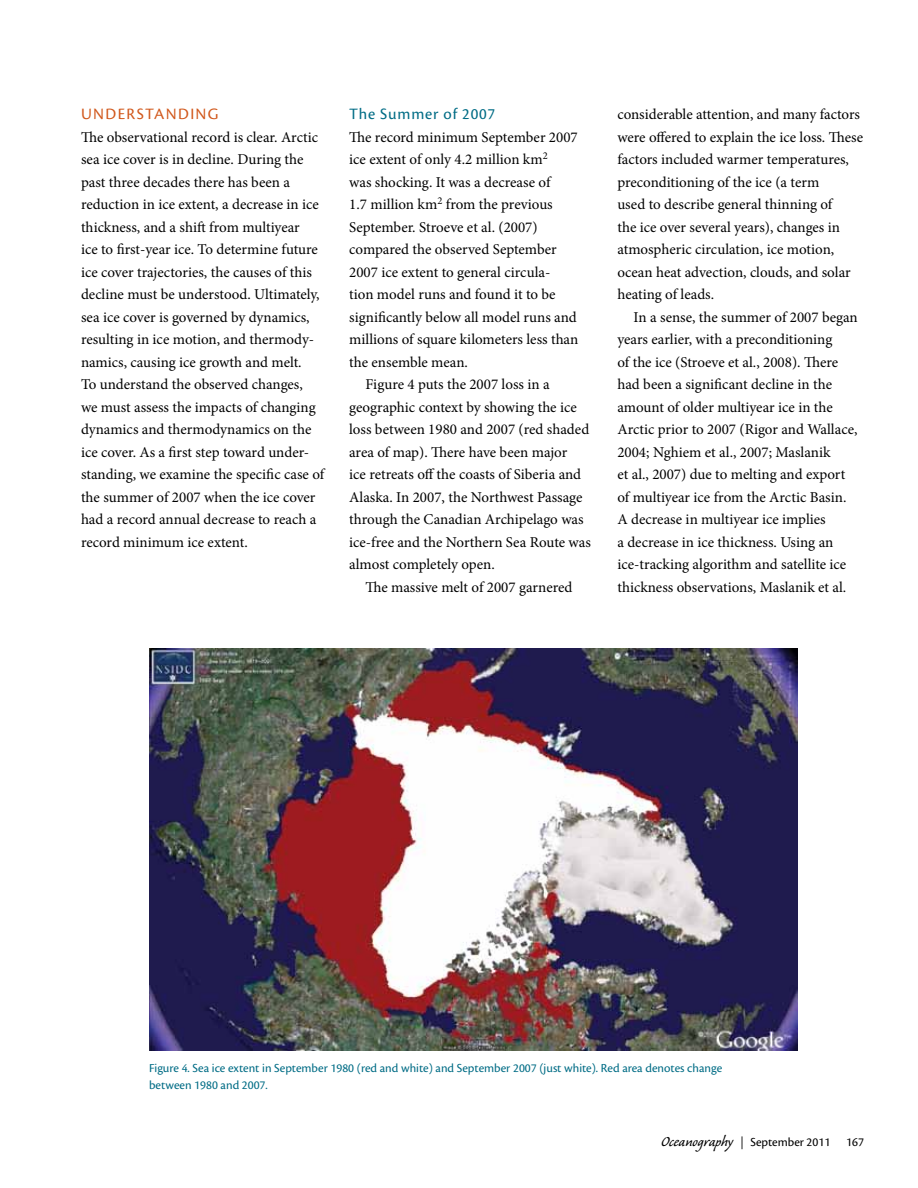
<style>
.page{position:relative;width:918px;height:1188px;background:#fff}
.page>*{position:absolute;margin:0;border:0;box-sizing:border-box;transform-origin:0 0}
.t1{font:16.5px "Cronos Pro";letter-spacing:.05em;color:#006c85}
.t2{font:16.5px "Cronos Pro";letter-spacing:.085em;color:#d1581c}
.t3{font:15px/22.5px "Minion Pro";color:#000}
.t4{font:12.75px/16.5px "Cronos Pro";color:#006c85}
.t5{font:12.75px "Cronos Pro";color:#000}
.s1{font-family:"Caliban";font-size:18px}
.s2{font-family:"Minion Pro"}
</style>
<div class="page">
<img style="left:149px;top:648px;width:648px;height:402px">
<p class="t2" style="left:81px;top:105px;width:137px">UNDERSTANDING</p>
<p class="t3" style="left:81px;top:126px;width:245px">The observational record is clear. Arctic sea ice cover is in decline. During the past three decades there has been a reduction in ice extent, a decrease in ice thickness, and a shift from multiyear<br>ice to first-year ice. To determine future ice cover trajectories, the causes of this decline must be understood. Ultimately, sea ice cover is governed by dynamics, resulting in ice motion, and thermody&shy;namics, causing ice growth and melt.<br>To understand the observed changes,<br>we must assess the impacts of changing dynamics and thermodynamics on the ice cover. As a first step toward under&shy;standing, we examine the specific case of the summer of 2007 when the ice cover had a record annual decrease to reach a record minimum ice extent.</p>
<p class="t1" style="left:349px;top:105px;width:148px">The Summer of 2007</p>
<p class="t3" style="left:349px;top:126px;width:230px">The record minimum September 2007</p>
<p class="t3" style="left:349px;top:148px;width:200px">ice extent of only 4.2 million km<sup>2</sup></p>
<p class="t3" style="left:349px;top:171px;width:203px">was shocking. It was a decrease of</p>
<p class="t3" style="left:349px;top:193px;width:205px">1.7 million km<sup>2</sup> from the previous</p>
<p class="t3" style="left:349px;top:216px;width:190px">September. Stroeve et al. (2007)</p>
<p class="t3" style="left:349px;top:238px;width:209px">compared the observed September</p>
<p class="t3" style="left:349px;top:261px;width:203px">2007 ice extent to general circula-</p>
<p class="t3" style="left:349px;top:283px;width:208px">tion model runs and found it to be</p>
<p class="t3" style="left:349px;top:306px;width:229px">significantly below all model runs and</p>
<p class="t3" style="left:349px;top:328px;width:231px">millions of square kilometers less than</p>
<p class="t3" style="left:349px;top:351px;width:120px">the ensemble mean.</p>
<p class="t3" style="left:365px;top:373px;width:186px">Figure 4 puts the 2007 loss in a</p>
<p class="t3" style="left:349px;top:396px;width:229px">geographic context by showing the ice</p>
<p class="t3" style="left:349px;top:418px;width:242px">loss between 1980 and 2007 (red shaded</p>
<p class="t3" style="left:349px;top:441px;width:220px">area of map). There have been major</p>
<p class="t3" style="left:349px;top:463px;width:234px">ice retreats off the coasts of Siberia and</p>
<p class="t3" style="left:349px;top:486px;width:235px">Alaska. In 2007, the Northwest Passage</p>
<p class="t3" style="left:349px;top:508px;width:236px">through the Canadian Archipelago was</p>
<p class="t3" style="left:349px;top:531px;width:243px">ice-free and the Northern Sea Route was</p>
<p class="t3" style="left:349px;top:553px;width:147px">almost completely open.</p>
<p class="t3" style="left:365px;top:576px;width:209px">The massive melt of 2007 garnered</p>
<p class="t3" style="left:617px;top:103px;width:247px">considerable attention, and many factors were offered to explain the ice loss. These factors included warmer temperatures, preconditioning of the ice (a term<br>used to describe general thinning of<br>the ice over several years), changes in atmospheric circulation, ice motion, ocean heat advection, clouds, and solar heating of leads.</p>
<p class="t3" style="left:617px;top:306px;width:242px;text-indent:16px">In a sense, the summer of 2007 began years earlier, with a preconditioning<br>of the ice (Stroeve et al., 2008). There had been a significant decline in the amount of older multiyear ice in the Arctic prior to 2007 (Rigor and Wallace, 2004; Nghiem et al., 2007; Maslanik<br>et al., 2007) due to melting and export of multiyear ice from the Arctic Basin.<br>A decrease in multiyear ice implies<br>a decrease in ice thickness. Using an ice-tracking algorithm and satellite ice thickness observations, Maslanik et al.</p>
<p class="t4" style="left:149px;top:1060px;width:575px">Figure 4. Sea ice extent in September 1980 (red and white) and September 2007 (just white). Red area denotes change between 1980 and 2007.</p>
<p class="t5" style="left:661px;top:1135px;width:171px"><span class="s1">Oceanography</span> <span class="s2">|</span> September 2011</p>
<p class="t5" style="left:846px;top:1134px;width:19px">167</p>
</div>
